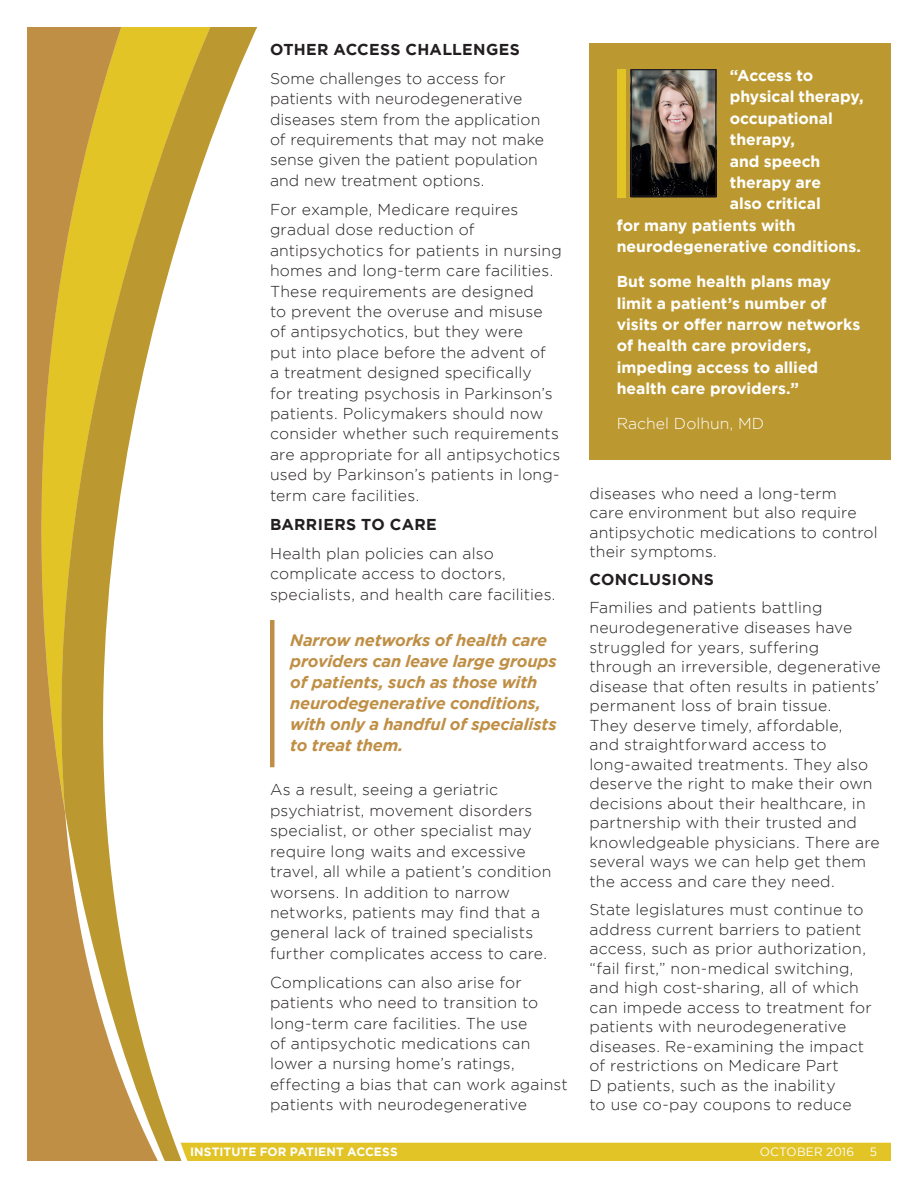
<style>
.page{position:relative;width:918px;height:1188px;background:#fff}
.page>*{position:absolute;margin:0;border:0;box-sizing:border-box;transform-origin:0 0}
.Body_Copy{font:italic 700 16.5px/21px "Gotham";letter-spacing:-.01em;color:#c08f46}
.Body_Copy_-_3{font:300 15.75px/20.4px "Gotham";letter-spacing:.01em;color:#231f20}
.Body_Copy_-_3-2{font:700 15.75px/21.5px "Gotham";color:#fff}
.Body_Copy_-_3-3{font:700 15.75px "Gotham";letter-spacing:.02em;color:#231f20}
.Body_Copy_-_3-4{font:300 15.75px "Gotham";letter-spacing:.005em;color:#fff}
.t1{font:700 12px "Gotham";letter-spacing:.005em;color:#fff}
.t2{font:12px "Gotham";letter-spacing:.01em;color:#fff}
</style>
<div class="page">
<svg style="left:27px;top:27px;width:230px;height:1134px"></svg>
<svg style="left:40px;top:27px;width:170px;height:786px"></svg>
<div style="left:181px;top:1143px;width:710px;height:18px;background:#e2c427"></div>
<div style="left:590px;top:43px;width:301px;height:417px;background:#bc9930"></div>
<img style="left:633px;top:71px;width:81px;height:123px">
<div style="left:631px;top:69px;width:85px;height:128px;border:1px solid #231f20"></div>
<div style="left:617px;top:69px;width:8px;height:128px;background:#e2c427"></div>
<hr style="left:270px;top:620px;width:4px;height:147px;background:#c08f46">
<p class="Body_Copy_-_3-3" style="left:270px;top:40px;width:251px">OTHER ACCESS CHALLENGES</p>
<p class="Body_Copy_-_3" style="left:270px;top:68px;width:276px">Some challenges to access for patients with neurodegenerative diseases stem from the application of requirements that may not make sense given the patient population and new treatment options.</p>
<p class="Body_Copy_-_3" style="left:270px;top:199px;width:293px">For example, Medicare requires gradual dose reduction of antipsychotics for patients in nursing homes and long-term care facilities.<br>These requirements are designed<br>to prevent the overuse and misuse of antipsychotics, but they were<br>put into place before the advent of<br>a treatment designed specifically<br>for treating psychosis in Parkinson’s patients. Policymakers should now consider whether such requirements are appropriate for all antipsychotics used by Parkinson’s patients in long&shy;term care facilities.</p>
<p class="Body_Copy_-_3-3" style="left:270px;top:515px;width:168px">BARRIERS TO CARE</p>
<p class="Body_Copy_-_3" style="left:270px;top:543px;width:287px">Health plan policies can also complicate access to doctors, specialists, and health care facilities.</p>
<p class="Body_Copy" style="left:290px;top:629px;width:268px">Narrow networks of health care providers can leave large groups of patients, such as those with neurodegenerative conditions, with only a handful of specialists to treat them.</p>
<p class="Body_Copy_-_3" style="left:270px;top:780px;width:283px">As a result, seeing a geriatric psychiatrist, movement disorders specialist, or other specialist may require long waits and excessive travel, all while a patient’s condition worsens. In addition to narrow networks, patients may find that a general lack of trained specialists further complicates access to care.</p>
<p class="Body_Copy_-_3" style="left:270px;top:972px;width:299px">Complications can also arise for patients who need to transition to long-term care facilities. The use<br>of antipsychotic medications can lower a nursing home’s ratings, effecting a bias that can work against patients with neurodegenerative</p>
<p class="Body_Copy_-_3-2" style="left:730px;top:64px;width:85px">“Access to</p>
<p class="Body_Copy_-_3-2" style="left:730px;top:86px;width:135px">physical therapy,</p>
<p class="Body_Copy_-_3-2" style="left:730px;top:107px;width:105px">occupational</p>
<p class="Body_Copy_-_3-2" style="left:730px;top:128px;width:67px">therapy,</p>
<p class="Body_Copy_-_3-2" style="left:730px;top:150px;width:92px">and speech</p>
<p class="Body_Copy_-_3-2" style="left:730px;top:171px;width:93px">therapy are</p>
<p class="Body_Copy_-_3-2" style="left:730px;top:193px;width:92px">also critical</p>
<p class="Body_Copy_-_3-2" style="left:617px;top:214px;width:180px">for many patients with</p>
<p class="Body_Copy_-_3-2" style="left:617px;top:236px;width:246px">neurodegenerative conditions.</p>
<p class="Body_Copy_-_3-2" style="left:617px;top:270px;width:245px">But some health plans may limit a patient’s number of visits or offer narrow networks of health care providers, impeding access to allied health care providers.”</p>
<p class="Body_Copy_-_3-4" style="left:617px;top:415px;width:149px">Rachel Dolhun, MD</p>
<p class="Body_Copy_-_3" style="left:590px;top:483px;width:290px;line-height:19.5px">diseases who need a long-term<br>care environment but also require antipsychotic medications to control their symptoms.</p>
<p class="Body_Copy_-_3-3" style="left:590px;top:571px;width:126px">CONCLUSIONS</p>
<p class="Body_Copy_-_3" style="left:590px;top:598px;width:293px;line-height:19.5px">Families and patients battling neurodegenerative diseases have struggled for years, suffering through an irreversible, degenerative disease that often results in patients’ permanent loss of brain tissue.<br>They deserve timely, affordable,<br>and straightforward access to long-awaited treatments. They also deserve the right to make their own decisions about their healthcare, in partnership with their trusted and knowledgeable physicians. There are several ways we can help get them the access and care they need.</p>
<p class="Body_Copy_-_3" style="left:590px;top:900px;width:284px;line-height:19.5px">State legislatures must continue to address current barriers to patient access, such as prior authorization, “fail first,” non-medical switching, and high cost-sharing, all of which can impede access to treatment for patients with neurodegenerative diseases. Re-examining the impact of restrictions on Medicare Part<br>D patients, such as the inability<br>to use co-pay coupons to reduce</p>
<p class="t1" style="left:190px;top:1145px;width:209px">INSTITUTE FOR PATIENT ACCESS</p>
<p class="t2" style="left:760px;top:1145px;width:96px">OCTOBER 2016</p>
<p class="t2" style="left:870px;top:1145px;width:9px">5</p>
</div>
